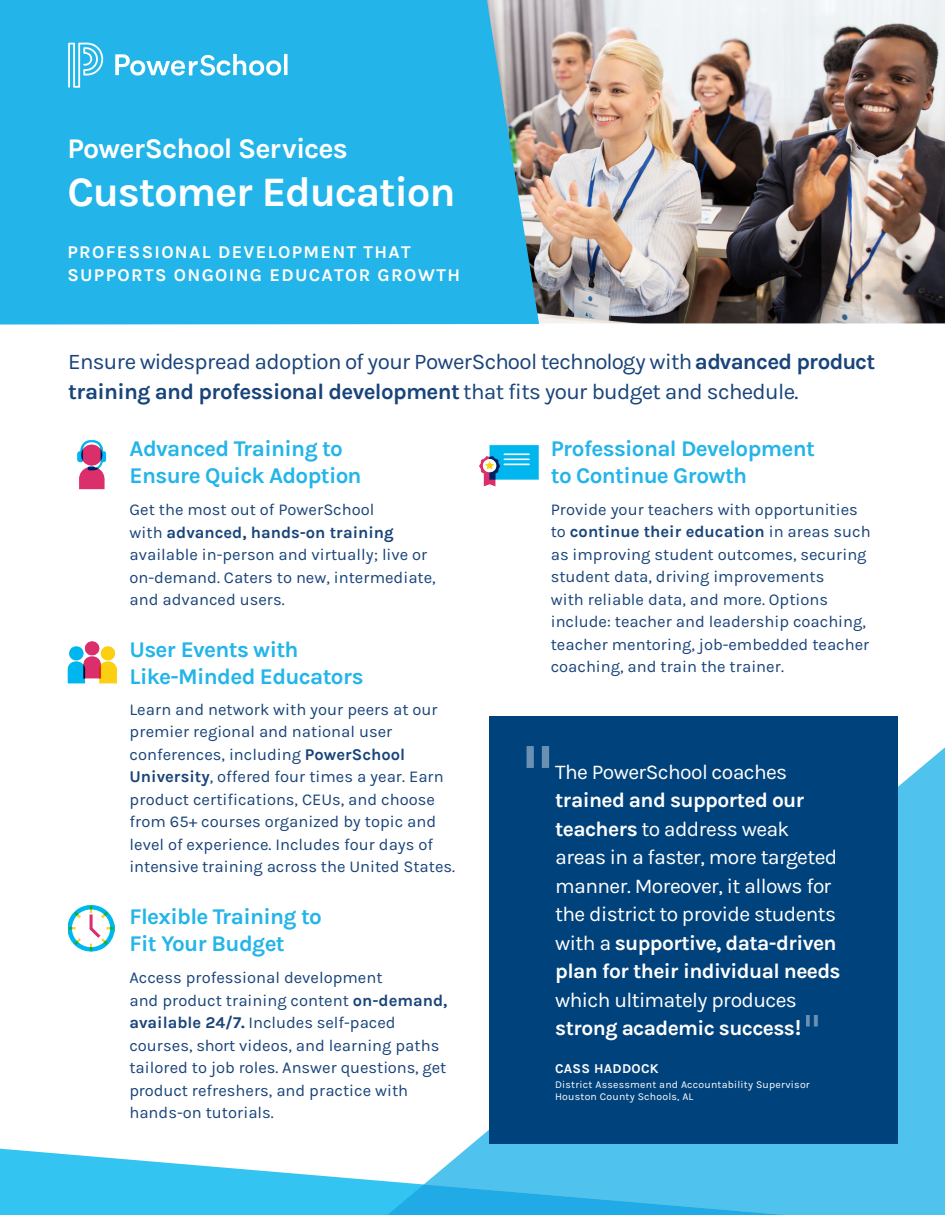
<style>
.page{position:relative;width:945px;height:1215px;background:#fff}
.page>*{position:absolute;margin:0;border:0;box-sizing:border-box;transform-origin:0 0}
.t1{font:85.5px "Meta Pro";color:#fff}
.t2{font:45.3px "Meta Pro";color:#fff}
.t3{font:700 42px "Karla";letter-spacing:-.03em;color:#fff}
.t4{font:700 28.5px "Karla";letter-spacing:-.03em;color:#fff}
.t5{font:700 22.5px/27px "Karla";letter-spacing:-.03em;color:#23b5e9}
.t6{font:22.35px/30px "Karla";letter-spacing:-.03em;color:#19447a}
.t7{font:21px/28.5px "Karla";letter-spacing:-.03em;color:#fff}
.t8{font:700 18px/22.5px "Karla";letter-spacing:.075em;color:#fff}
.t9{font:16.5px/22.5px "Karla";color:#19447a}
.t10{font:700 13.5px "Karla";letter-spacing:.02em;color:#fff}
.t11{font:10.5px/12px "Karla";letter-spacing:.02em;color:#fff}
.s1{font-weight:700}
.s2{font-weight:700;font-size:22.5px}
</style>
<div class="page">
<img style="left:539px;top:0;width:406px;height:323px">
<div style="left:0;top:0;width:539px;height:325px;background:#23b5e9"></div>
<svg style="left:468px;top:747px;width:477px;height:400px;fill:#4fc3ed"></svg>
<svg style="left:0;top:1147px;width:945px;height:68px;background:#5ac9f0"></svg>
<svg style="left:68px;top:43px;width:35px;height:45px"></svg>
<svg style="left:284px;top:54px;width:4px;height:21px"></svg>
<svg style="left:115px;top:54px;width:166px;height:22px"></svg>
<img style="left:480px;top:445px;width:58px;height:42px">
<img style="left:77px;top:440px;width:30px;height:49px">
<img style="left:68px;top:905px;width:46px;height:47px">
<img style="left:68px;top:641px;width:48px;height:43px">
<div style="left:489px;top:717px;width:409px;height:427px;background:#00427c"></div>
<h3 class="t4" style="left:68px;top:132px;width:282px">PowerSchool Services</h3>
<h3 class="t3" style="left:68px;top:168px;width:390px">Customer Education</h3>
<p class="t8" style="left:67px;top:241px;width:394px">PROFESSIONAL DEVELOPMENT THAT<br>SUPPORTS ONGOING EDUCATOR GROWTH</p>
<h3 class="t6" style="left:68px;top:347px;width:809px">Ensure widespread adoption of your PowerSchool technology with<span class="s1">advanced product training and professional development</span> that fits your budget and schedule.</h3>
<h3 class="t5" style="left:130px;top:435px;width:233px">Advanced Training to<br>Ensure Quick Adoption</h3>
<h3 class="t5" style="left:551px;top:435px;width:266px">Professional Development to Continue Growth</h3>
<p class="t9" style="left:130px;top:499px;width:308px">Get the most out of PowerSchool<br>with <span class="s1">advanced, hands-on training </span>available in-person and virtually; live or on-demand. Caters to new, intermediate, and advanced users.</p>
<h3 class="t5" style="left:130px;top:636px;width:235px">User Events with<br>Like-Minded Educators</h3>
<p class="t9" style="left:130px;top:698px;width:327px">Learn and network with your peers at our premier regional and national user conferences, including <span class="s1">PowerSchool University</span>, offered four times a year. Earn product certifications, CEUs, and choose from 65+ courses organized by topic and level of experience. Includes four days of intensive training across the United States.</p>
<h3 class="t5" style="left:129px;top:903px;width:194px">Flexible Training to<br>Fit Your Budget</h3>
<p class="t9" style="left:129px;top:967px;width:319px">Access professional development<br>and product training content <span class="s1">on-demand, available 24/7</span>. Includes self-paced courses, short videos, and learning paths tailored to job roles. Answer questions, get product refreshers, and practice with hands-on tutorials.</p>
<p class="t9" style="left:551px;top:498px;width:321px">Provide your teachers with opportunities to <span class="s1">continue their education</span> in areas such as improving student outcomes, securing student data, driving improvements<br>with reliable data, and more. Options include: teacher and leadership coaching, teacher mentoring, job-embedded teacher coaching, and train the trainer.</p>
<h1 class="t1" style="left:519px;top:723px;width:39px">"</h1>
<p class="t7" style="left:555px;top:758px;width:234px">The PowerSchool coaches</p>
<p class="t7" style="left:555px;top:786px;width:287px"><span class="s1">trained and supported our teachers</span> to address weak areas in a faster, more targeted manner. Moreover, it allows for the district to provide students with a <span class="s1">supportive, data-driven plan for their individual needs</span></p>
<p class="t7" style="left:555px;top:986px;width:248px">which ultimately produces <span class="s1">strong academic success</span><span class="s2">!</span></p>
<h2 class="t2" style="left:803px;top:1003px;width:21px">"</h2>
<p class="t10" style="left:555px;top:1061px;width:105px">CASS HADDOCK</p>
<p class="t11" style="left:555px;top:1079px;width:256px">District Assessment and Accountability Supervisor<br>Houston County Schools, AL</p>
</div>
